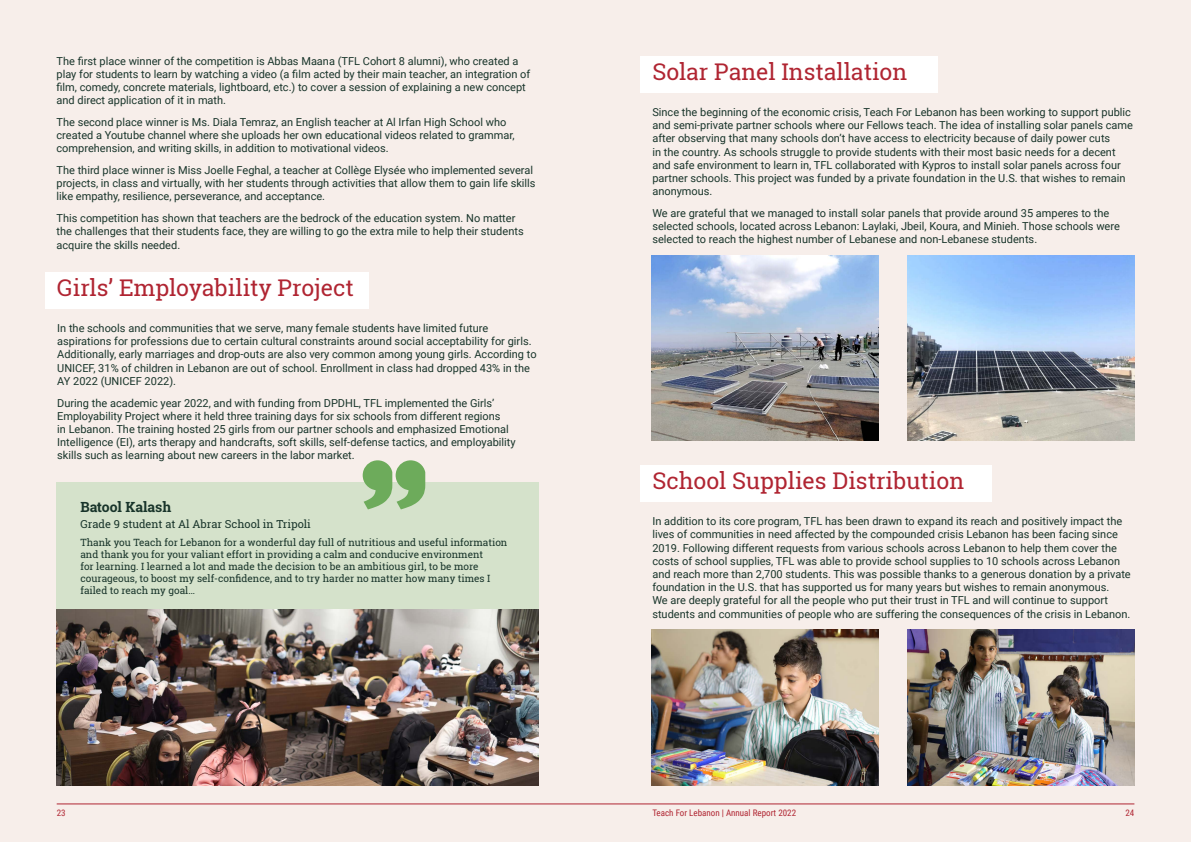
<style>
.page{position:relative;width:1191px;height:842px;background:#f7eeea}
.page>*{position:absolute;margin:0;border:0;box-sizing:border-box;transform-origin:0 0}
.t1{font:23px "Roboto Slab";color:#b02532}
.t2{font:700 14px "Roboto Slab";color:#18342a}
.t3{font:11px/13.2px "Roboto";color:#18342a}
.t4{font:11px "Roboto Slab";color:#18342a}
.t5{font:10px/12px "Roboto Slab";color:#18342a}
.t6{font:9px "Roboto Condensed";color:#b02532}
</style>
<div class="page">
<hr style="left:57px;top:804px;width:1077px;height:1px;background:#b02532">
<div style="left:45px;top:272px;width:323px;height:36px;background:#fff"></div>
<img style="left:57px;top:609px;width:482px;height:176px">
<div style="left:57px;top:482px;width:482px;height:127px;background:#d5e2cb"></div>
<svg style="left:363px;top:460px;width:62px;height:49px"></svg>
<div style="left:640px;top:56px;width:297px;height:36px;background:#fff"></div>
<div style="left:640px;top:465px;width:351px;height:36px;background:#fff"></div>
<img style="left:651px;top:255px;width:227px;height:186px">
<img style="left:651px;top:630px;width:227px;height:155px">
<img style="left:907px;top:630px;width:227px;height:155px">
<img style="left:907px;top:255px;width:227px;height:186px">
<p class="t3" style="left:57px;top:54px;width:475px">The first place winner of the competition is Abbas Maana (TFL Cohort 8 alumni), who created a play for students to learn by watching a video (a film acted by their main teacher, an integration of film, comedy, concrete materials, lightboard, etc.) to cover a session of explaining a new concept and direct application of it in math.</p>
<p class="t3" style="left:57px;top:115px;width:459px">The second place winner is Ms. Diala Temraz, an English teacher at Al Irfan High School who created a Youtube channel where she uploads her own educational videos related to grammar, comprehension, and writing skills, in addition to motivational videos.</p>
<p class="t3" style="left:57px;top:163px;width:480px">The third place winner is Miss Joelle Feghal, a teacher at Collège Elysée who implemented several projects, in class and virtually, with her students through activities that allow them to gain life skills like empathy, resilience, perseverance, and acceptance.</p>
<p class="t3" style="left:57px;top:211px;width:469px">This competition has shown that teachers are the bedrock of the education system. No matter the challenges that their students face, they are willing to go the extra mile to help their students acquire the skills needed.</p>
<h1 class="t1" style="left:57px;top:272px;width:298px">Girls’ Employability Project</h1>
<p class="t3" style="left:57px;top:321px;width:481px">In the schools and communities that we serve, many female students have limited future aspirations for professions due to certain cultural constraints around social acceptability for girls.<br>Additionally, early marriages and drop-outs are also very common among young girls. According to UNICEF, 31% of children in Lebanon are out of school. Enrollment in class had dropped 43% in the AY 2022 (UNICEF 2022).</p>
<p class="t3" style="left:57px;top:396px;width:460px">During the academic year 2022, and with funding from DPDHL, TFL implemented the Girls’ Employability Project where it held three training days for six schools from different regions<br>in Lebanon. The training hosted 25 girls from our partner schools and emphasized Emotional Intelligence (EI), arts therapy and handcrafts, soft skills, self-defense tactics, and employability skills such as learning about new careers in the labor market.</p>
<p class="t2" style="left:80px;top:498px;width:92px">Batool Kalash</p>
<p class="t4" style="left:80px;top:517px;width:232px">Grade 9 student at Al Abrar School in Tripoli</p>
<p class="t5" style="left:80px;top:536px;width:428px">Thank you Teach for Lebanon for a wonderful day full of nutritious and useful information and thank you for your valiant effort in providing a calm and conducive environment<br>for learning. I learned a lot and made the decision to be an ambitious girl, to be more courageous, to boost my self-confidence, and to try harder no matter how many times I failed to reach my goal…</p>
<h1 class="t1" style="left:652px;top:56px;width:256px">Solar Panel Installation</h1>
<p class="t3" style="left:652px;top:105px;width:482px">Since the beginning of the economic crisis, Teach For Lebanon has been working to support public and semi-private partner schools where our Fellows teach. The idea of installing solar panels came after observing that many schools don’t have access to electricity because of daily power cuts<br>in the country. As schools struggle to provide students with their most basic needs for a decent and safe environment to learn in, TFL collaborated with Kypros to install solar panels across four partner schools. This project was funded by a private foundation in the U.S. that wishes to remain anonymous.</p>
<p class="t3" style="left:652px;top:206px;width:469px">We are grateful that we managed to install solar panels that provide around 35 amperes to the selected schools, located across Lebanon: Laylaki, Jbeil, Koura, and Minieh. Those schools were selected to reach the highest number of Lebanese and non-Lebanese students.</p>
<h1 class="t1" style="left:652px;top:465px;width:313px">School Supplies Distribution</h1>
<p class="t3" style="left:652px;top:514px;width:480px">In addition to its core program, TFL has been drawn to expand its reach and positively impact the lives of communities in need affected by the compounded crisis Lebanon has been facing since 2019. Following different requests from various schools across Lebanon to help them cover the costs of school supplies, TFL was able to provide school supplies to 10 schools across Lebanon and reach more than 2,700 students. This was possible thanks to a generous donation by a private foundation in the U.S. that has supported us for many years but wishes to remain anonymous.<br>We are deeply grateful for all the people who put their trust in TFL and will continue to support students and communities of people who are suffering the consequences of the crisis in Lebanon.</p>
<p class="t6" style="left:57px;top:807px;width:10px">23</p>
<p class="t6" style="left:652px;top:807px;width:145px">Teach For Lebanon | Annual Report 2022</p>
<p class="t6" style="left:1125px;top:807px;width:10px">24</p>
</div>
